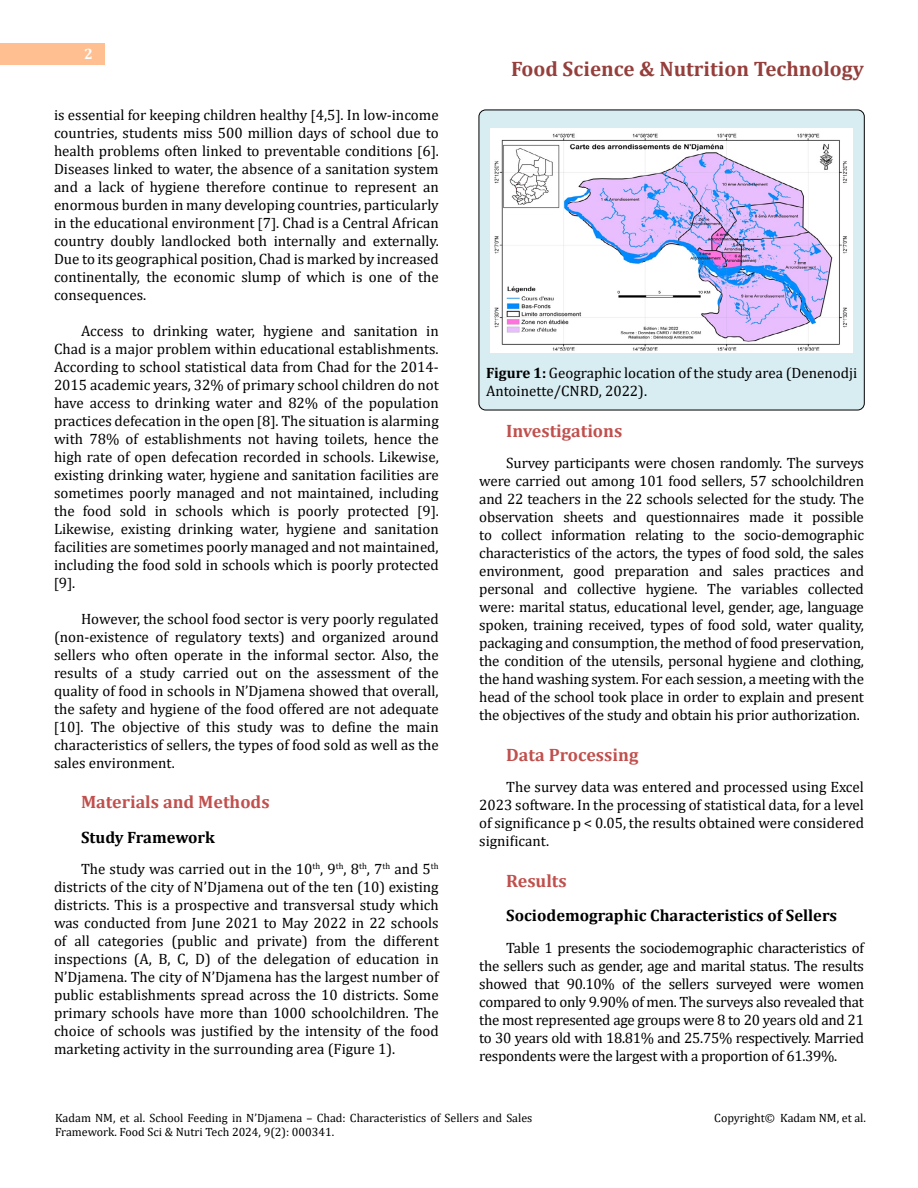
<style>
.page{position:relative;width:918px;height:1188px;background:#fff}
.page>*{position:absolute;margin:0;border:0;box-sizing:border-box;transform-origin:0 0}
.t1{font:700 21px "Cambria";color:#953f3c}
.t2{font:700 18px "Cambria";color:#c0504d}
.t3{font:700 16.5px "Cambria";color:#000}
.t4{font:15px/18px "Cambria";color:#000;text-align:justify}
.t5{font:700 15px "Cambria";color:#fff}
.t6{font:12px/14.4px "Cambria";color:#000}
.s1{font-weight:700}
</style>
<div class="page">
<div style="left:0;top:43px;width:105px;height:21px;background:#ffbf91"></div>
<div style="left:479px;top:110px;width:385px;height:300px;background:#d8edf2;border-radius:7px"></div>
<div style="left:479px;top:110px;width:386px;height:300px;border:1px solid #000;border-radius:7px"></div>
<img style="left:490px;top:129px;width:363px;height:224px">
<p class="t5" style="left:84px;top:44px;width:10px">2</p>
<p class="t4" style="left:54px;top:105px;width:386px">is essential for keeping children healthy 4,5 . In low-income countries, students miss 500 million days of school due to health problems often linked to preventable conditions 6 .<br>Diseases linked to water, the absence of a sanitation system and a lack of hygiene therefore continue to represent an enormous burden in many developing countries, particularly in the educational environment 7 . Chad is a Central African country doubly landlocked both internally and externally.<br>Due to its geographical position, Chad is marked by increased continentally, the economic slump of which is one of the consequences.</p>
<p class="t4" style="left:81px;top:321px;width:359px">Access to drinking water, hygiene and sanitation in</p>
<p class="t4" style="left:54px;top:339px;width:386px">Chad is a major problem within educational establishments.</p>
<p class="t4" style="left:54px;top:357px;width:386px">According to school statistical data from Chad for the 2014-</p>
<p class="t4" style="left:54px;top:375px;width:386px">2015 academic years, 32% of primary school children do not</p>
<p class="t4" style="left:54px;top:393px;width:386px">have access to drinking water and 82% of the population</p>
<p class="t4" style="left:54px;top:411px;width:386px">practices defecation in the open 8 . The situation is alarming</p>
<p class="t4" style="left:54px;top:429px;width:386px">with 78% of establishments not having toilets, hence the</p>
<p class="t4" style="left:54px;top:447px;width:386px">high rate of open defecation recorded in schools. Likewise,</p>
<p class="t4" style="left:54px;top:465px;width:386px">existing drinking water, hygiene and sanitation facilities are</p>
<p class="t4" style="left:54px;top:483px;width:386px">sometimes poorly managed and not maintained, including</p>
<p class="t4" style="left:54px;top:501px;width:386px">the food sold in schools which is poorly protected 9 .</p>
<p class="t4" style="left:54px;top:519px;width:386px">Likewise, existing drinking water, hygiene and sanitation</p>
<p class="t4" style="left:54px;top:537px;width:386px">facilities are sometimes poorly managed and not maintained,</p>
<p class="t4" style="left:54px;top:555px;width:386px">including the food sold in schools which is poorly protected</p>
<p class="t4" style="left:59px;top:573px;width:18px">9 .</p>
<p class="t4" style="left:81px;top:609px;width:359px">However, the school food sector is very poorly regulated</p>
<p class="t4" style="left:54px;top:627px;width:386px">(non-existence of regulatory texts) and organized around</p>
<p class="t4" style="left:54px;top:645px;width:386px">sellers who often operate in the informal sector. Also, the</p>
<p class="t4" style="left:54px;top:663px;width:386px">results of a study carried out on the assessment of the</p>
<p class="t4" style="left:54px;top:681px;width:386px">quality of food in schools in N’Djamena showed that overall,</p>
<p class="t4" style="left:54px;top:699px;width:386px">the safety and hygiene of the food offered are not adequate</p>
<p class="t4" style="left:59px;top:717px;width:381px">10 . The objective of this study was to define the main</p>
<p class="t4" style="left:54px;top:735px;width:386px">characteristics of sellers, the types of food sold as well as the</p>
<p class="t4" style="left:54px;top:753px;width:122px">sales environment.</p>
<p class="t2" style="left:81px;top:789px;width:190px">Materials and Methods</p>
<p class="t3" style="left:81px;top:825px;width:135px">Study Framework</p>
<p class="t4" style="left:54px;top:860px;width:386px;text-indent:27px">The study was carried out in the 10<sup>th</sup>, 9<sup>th</sup>, 8<sup>th</sup>, 7<sup>th</sup> and 5<sup>th </sup>districts of the city of N’Djamena out of the ten (10) existing districts. This is a prospective and transversal study which was conducted from June 2021 to May 2022 in 22 schools of all categories (public and private) from the different inspections (A, B, C, D) of the delegation of education in N’Djamena. The city of N’Djamena has the largest number of public establishments spread across the 10 districts. Some primary schools have more than 1000 schoolchildren. The choice of schools was justified by the intensity of the food marketing activity in the surrounding area (Figure 1).</p>
<h1 class="t1" style="left:511px;top:54px;width:354px">Food Science &amp; Nutrition Technology</h1>
<p class="t4" style="left:486px;top:364px;width:373px"><span class="s1">Figure 1:</span> Geographic location of the study area (Denenodji<br>Antoinette/CNRD, 2022).</p>
<p class="t2" style="left:506px;top:418px;width:118px">Investigations</p>
<p class="t4" style="left:479px;top:454px;width:386px;text-indent:27px">Survey participants were chosen randomly. The surveys were carried out among 101 food sellers, 57 schoolchildren and 22 teachers in the 22 schools selected for the study. The observation sheets and questionnaires made it possible to collect information relating to the socio-demographic characteristics of the actors, the types of food sold, the sales environment, good preparation and sales practices and personal and collective hygiene. The variables collected were: marital status, educational level, gender, age, language spoken, training received, types of food sold, water quality, packaging and consumption, the method of food preservation, the condition of the utensils, personal hygiene and clothing, the hand washing system. For each session, a meeting with the head of the school took place in order to explain and present the objectives of the study and obtain his prior authorization.</p>
<p class="t2" style="left:506px;top:742px;width:134px">Data Processing</p>
<p class="t4" style="left:479px;top:778px;width:386px;text-indent:27px">The survey data was entered and processed using Excel 2023 software. In the processing of statistical data, for a level of significance p &lt; 0.05, the results obtained were considered significant.</p>
<p class="t2" style="left:506px;top:868px;width:62px">Results</p>
<p class="t3" style="left:506px;top:904px;width:332px">Sociodemographic Characteristics of Sellers</p>
<p class="t4" style="left:479px;top:939px;width:386px;text-indent:27px">Table 1 presents the sociodemographic characteristics of the sellers such as gender, age and marital status. The results showed that 90.10% of the sellers surveyed were women compared to only 9.90% of men. The surveys also revealed that the most represented age groups were 8 to 20 years old and 21 to 30 years old with 18.81% and 25.75% respectively. Married respondents were the largest with a proportion of 61.39%.</p>
<p class="t6" style="left:55px;top:1111px;width:479px">Kadam NM, et al. School Feeding in N’Djamena – Chad: Characteristics of Sellers and Sales<br>Framework. Food Sci &amp; Nutri Tech 2024, 9(2): 000341.</p>
<p class="t6" style="left:714px;top:1111px;width:153px">Copyright© Kadam NM, et al.</p>
</div>
